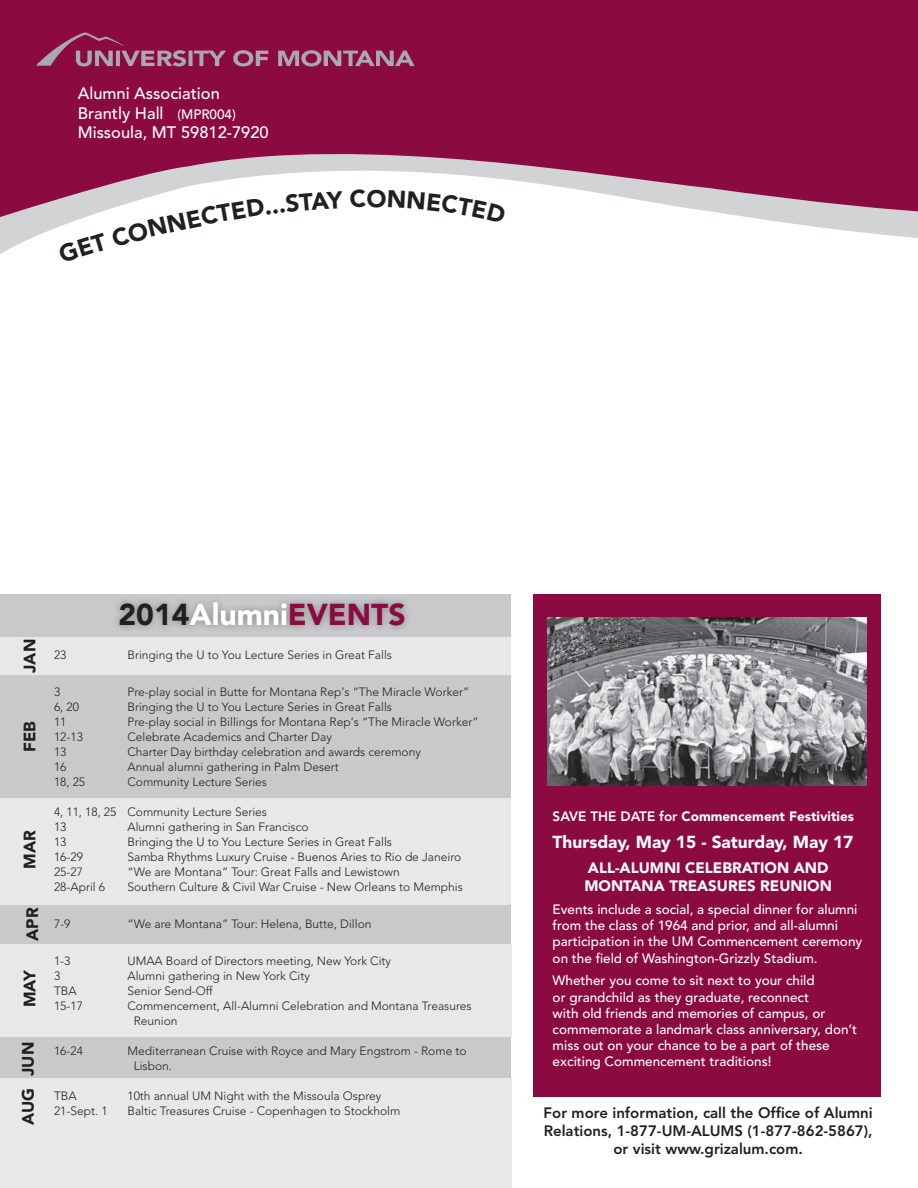
<style>
.page{position:relative;width:918px;height:1188px;background:#fff}
.page>*{position:absolute;margin:0;border:0;box-sizing:border-box;transform-origin:0 0}
.t1{font:900 30px "Avenir";color:#fff}
.t2{font:900 17.25px "Avenir";color:#fff}
.t3{font:500 16.5px/19.8px "Avenir";color:#fff}
.t4{font:900 16.5px "Avenir";color:#231f20}
.t5{font:800 15px/18px "Avenir";color:#231f20;text-align:center}
.t6{font:900 15px "Avenir";color:#fff}
.t7{font:500 13.5px/16.2px "Avenir";color:#fff}
.t8{font:900 13.5px "Avenir";color:#fff}
.t9{font:800 13.5px "Avenir";color:#fff}
.t10{font:300 12px/15px "Avenir";color:#231f20}
.s1{font-size:13.5px}
.s2{color:#231f20}
.s3{color:#8c0a42}
.s4{font-weight:800}
</style>
<div class="page">
<svg style="left:0;top:229px;width:918px;height:25px"></svg>
<div style="left:534px;top:594px;width:347px;height:503px;background:#8c0a42"></div>
<div style="left:0;top:594px;width:511px;height:594px;background:#c7c9cb"></div>
<div style="left:0;top:637px;width:511px;height:37px;background:#e7e8e8"></div>
<div style="left:0;top:798px;width:511px;height:106px;background:#e7e8e8"></div>
<div style="left:112px;top:595px;width:300px;height:39px;background:#231f20;opacity:.4"></div>
<div style="left:0;top:944px;width:511px;height:93px;background:#e7e8e8"></div>
<svg style="left:0;top:0;width:918px;height:229px;fill:#8c0a42"></svg>
<img style="left:35px;top:30px;width:383px;height:38px">
<div style="left:0;top:1079px;width:511px;height:109px;background:#e7e8e8"></div>
<img style="left:548px;top:617px;width:319px;height:168px">
<svg style="left:58px;top:191px;width:285px;height:63px"></svg>
<svg style="left:350px;top:190px;width:156px;height:34px"></svg>
<h3 class="t3" style="left:78px;top:84px;width:193px">Alumni Association<br>Brantly Hall <span class="s1">(MPR004)<br></span>Missoula, MT 59812-7920</h3>
<h3 class="t4" style="left:20px;top:673px;width:35px;rotate:-90deg">JAN</h3>
<h3 class="t4" style="left:20px;top:752px;width:31px;rotate:-90deg">FEB</h3>
<h3 class="t4" style="left:20px;top:869px;width:40px;rotate:-90deg">MAR</h3>
<h3 class="t4" style="left:22px;top:941px;width:35px;rotate:-90deg">APR</h3>
<h3 class="t4" style="left:20px;top:1007px;width:39px;rotate:-90deg">MAY</h3>
<h3 class="t4" style="left:18px;top:1125px;width:85px;rotate:-90deg">AUG JUN</h3>
<h1 class="t1" style="left:118px;top:597px;width:289px"><span class="s2">2014</span>ALUMNI<span class="s3">EVENTS</span></h1>
<p class="t10" style="left:54px;top:648px;width:14px">23</p>
<p class="t10" style="left:128px;top:648px;width:266px">Bringing the U to You Lecture Series in Great Falls</p>
<p class="t10" style="left:54px;top:684px;width:8px">3</p>
<p class="t10" style="left:128px;top:684px;width:343px">Pre-play social in Butte for Montana Rep’s “The Miracle Worker”</p>
<p class="t10" style="left:54px;top:699px;width:26px">6, 20</p>
<p class="t10" style="left:128px;top:699px;width:266px">Bringing the U to You Lecture Series in Great Falls</p>
<p class="t10" style="left:54px;top:714px;width:14px">11</p>
<p class="t10" style="left:128px;top:714px;width:353px">Pre-play social in Billings for Montana Rep’s “The Miracle Worker”</p>
<p class="t10" style="left:54px;top:729px;width:30px">12-13</p>
<p class="t10" style="left:128px;top:729px;width:206px">Celebrate Academics and Charter Day</p>
<p class="t10" style="left:54px;top:744px;width:14px">13</p>
<p class="t10" style="left:128px;top:744px;width:295px">Charter Day birthday celebration and awards ceremony</p>
<p class="t10" style="left:54px;top:759px;width:14px">16</p>
<p class="t10" style="left:128px;top:759px;width:213px">Annual alumni gathering in Palm Desert</p>
<p class="t10" style="left:54px;top:774px;width:33px">18, 25</p>
<p class="t10" style="left:128px;top:774px;width:141px">Community Lecture Series</p>
<p class="t10" style="left:54px;top:804px;width:215px">4, 11, 18, 25 Community Lecture Series<br>13</p>
<p class="t10" style="left:128px;top:819px;width:183px">Alumni gathering in San Francisco</p>
<p class="t10" style="left:54px;top:834px;width:14px">13</p>
<p class="t10" style="left:128px;top:834px;width:266px">Bringing the U to You Lecture Series in Great Falls</p>
<p class="t10" style="left:54px;top:849px;width:30px">16-29</p>
<p class="t10" style="left:128px;top:849px;width:335px">Samba Rhythms Luxury Cruise - Buenos Aries to Rio de Janeiro</p>
<p class="t10" style="left:54px;top:864px;width:30px">25-27</p>
<p class="t10" style="left:128px;top:864px;width:274px">“We are Montana” Tour: Great Falls and Lewistown</p>
<p class="t10" style="left:54px;top:879px;width:53px">28-April 6</p>
<p class="t10" style="left:128px;top:879px;width:337px">Southern Culture &amp; Civil War Cruise - New Orleans to Memphis</p>
<p class="t10" style="left:54px;top:916px;width:18px">7-9</p>
<p class="t10" style="left:128px;top:916px;width:245px">“We are Montana” Tour: Helena, Butte, Dillon</p>
<p class="t10" style="left:54px;top:953px;width:18px">1-3</p>
<p class="t10" style="left:128px;top:953px;width:265px">UMAA Board of Directors meeting, New York City</p>
<p class="t10" style="left:54px;top:968px;width:8px">3</p>
<p class="t10" style="left:128px;top:968px;width:184px">Alumni gathering in New York City</p>
<p class="t10" style="left:54px;top:983px;width:24px">TBA</p>
<p class="t10" style="left:128px;top:983px;width:87px">Senior Send-Off</p>
<p class="t10" style="left:54px;top:998px;width:30px">15-17</p>
<p class="t10" style="left:134px;top:998px;width:339px;text-indent:-6px">Commencement, All-Alumni Celebration and Montana Treasures<br>Reunion</p>
<p class="t10" style="left:54px;top:1043px;width:30px">16-24</p>
<p class="t10" style="left:134px;top:1043px;width:334px;text-indent:-6px">Mediterranean Cruise with Royce and Mary Engstrom - Rome to<br>Lisbon.</p>
<p class="t10" style="left:54px;top:1088px;width:24px">TBA</p>
<p class="t10" style="left:128px;top:1088px;width:255px">10th annual UM Night with the Missoula Osprey</p>
<p class="t10" style="left:54px;top:1103px;width:55px">21-Sept. 1</p>
<p class="t10" style="left:128px;top:1103px;width:274px">Baltic Treasures Cruise - Copenhagen to Stockholm</p>
<p class="t9" style="left:553px;top:808px;width:88px">Save the date</p>
<p class="t8" style="left:659px;top:808px;width:196px"><span class="s4">for</span> COMMENCEMENT FESTIVITIES</p>
<h2 class="t2" style="left:553px;top:832px;width:302px">THURSDAY, MAY 15 - SATURDAY, MAY 17</h2>
<p class="t6" style="left:588px;top:859px;width:155px">ALL-ALUMN I CELEBRAT</p>
<p class="t6" style="left:760px;top:859px;width:46px">ION AND</p>
<p class="t6" style="left:584px;top:877px;width:27px">MONTANA</p>
<p class="t6" style="left:669px;top:877px;width:19px">TREAS</p>
<p class="t6" style="left:717px;top:877px;width:21px">URES</p>
<p class="t6" style="left:760px;top:877px;width:60px">REUNION</p>
<p class="t7" style="left:553px;top:902px;width:311px">Events include a social, a special dinner for alumni from the class of 1964 and prior, and all-alumni participation in the UM Commencement ceremony on the field of Washington-Grizzly Stadium.</p>
<p class="t7" style="left:553px;top:973px;width:306px">Whether you come to sit next to your child<br>or grandchild as they graduate, reconnect<br>with old friends and memories of campus, or commemorate a landmark class anniversary, don’t miss out on your chance to be a part of these exciting Commencement traditions!</p>
<p class="t5" style="left:544px;top:1104px;width:331px">For more information, call the Office of Alumni<br>Relations, 1-877-UM-ALUMS (1-877-862-5867), or visit www.grizalum.com.</p>
</div>
